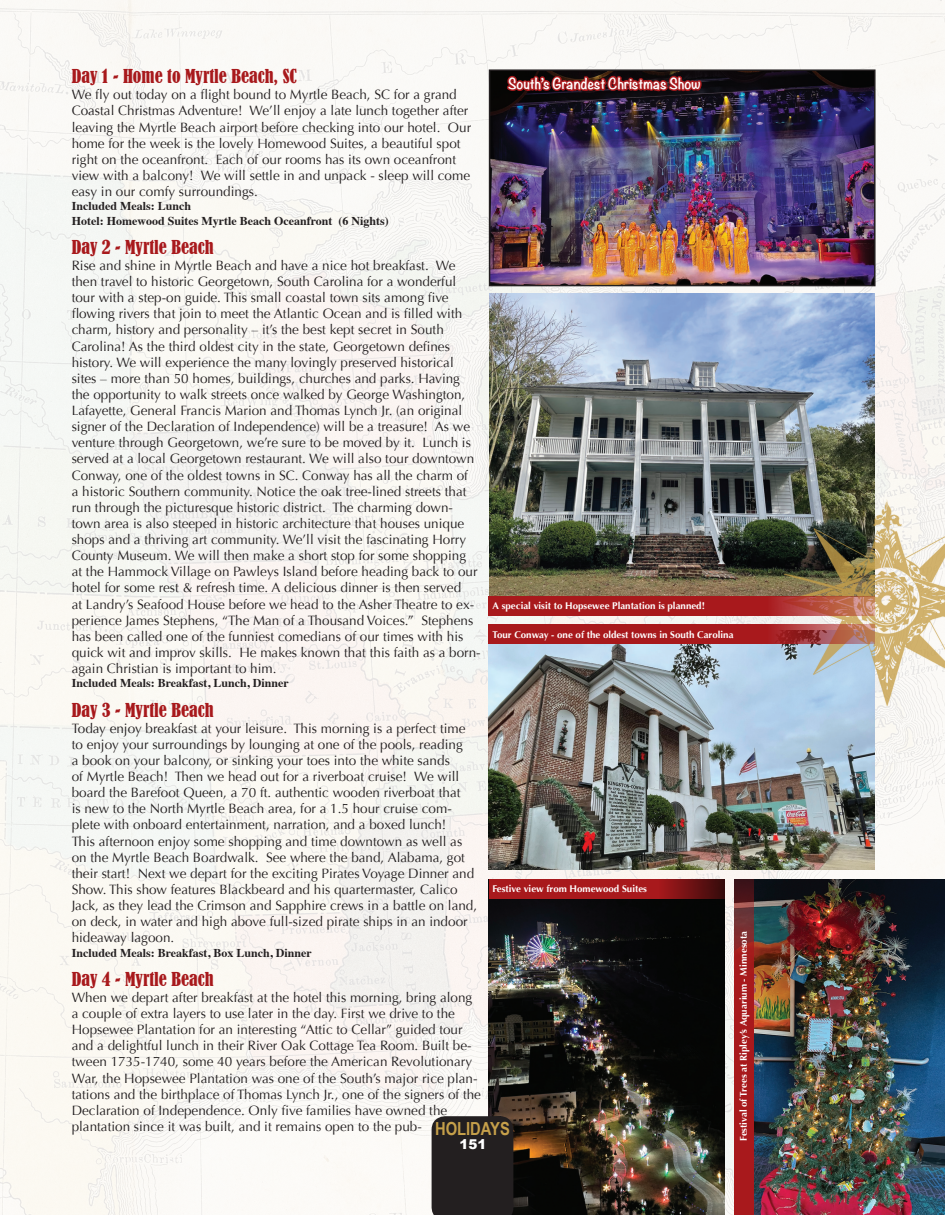
<style>
.page{position:relative;width:945px;height:1215px;background:#fff}
.page>*{position:absolute;margin:0;border:0;box-sizing:border-box;transform-origin:0 0}
.t1{font:condensed 18px "Bernard";color:#a8191c}
.t2{font:700 18px "Arial Narrow";color:#c6a04a}
.t3{font:13.5px/16px "Optima";color:#231f20}
.t4{font:700 13.5px "Noteworthy";color:#fff}
.t5{font:900 13.5px "Arial";color:#fff}
.t6{font:700 12px "Times";color:#231f20}
.t7{font:700 9.75px "Optima";color:#fff}
</style>
<div class="page">
<img style="left:0;top:0;width:945px;height:1215px">
<img style="left:492px;top:72px;width:381px;height:211px">
<div style="left:489px;top:69px;width:387px;height:217px;border:2px solid #231f20"></div>
<img style="left:489px;top:294px;width:386px;height:303px">
<img style="left:489px;top:644px;width:386px;height:226px">
<img style="left:763px;top:493px;width:182px;height:233px">
<img style="left:489px;top:880px;width:236px;height:335px">
<img style="left:753px;top:880px;width:192px;height:335px">
<svg style="left:489px;top:597px;width:386px;height:19px;background:#ad2a28"></svg>
<svg style="left:489px;top:879px;width:235px;height:19px;background:#971719"></svg>
<svg style="left:734px;top:880px;width:19px;height:335px;background:#9b1c1f"></svg>
<svg style="left:489px;top:625px;width:386px;height:19px;background:#a82728"></svg>
<img style="left:504px;top:44px;width:200px;height:115px">
<div style="left:432px;top:1116px;width:81px;height:99px;background:#231f20"></div>
<p class="t1" style="left:72px;top:66px;width:227px">Day 1 - Home to Myrtle Beach, SC</p>
<p class="t3" style="left:72px;top:87px;width:401px">We fly out today on a flight bound to Myrtle Beach, SC for a grand Coastal Christmas Adventure! We’ll enjoy a late lunch together after leaving the Myrtle Beach airport before checking into our hotel. Our home for the week is the lovely Homewood Suites, a beautiful spot right on the oceanfront. Each of our rooms has its own oceanfront view with a balcony! We will settle in and unpack - sleep will come easy in our comfy surroundings.</p>
<p class="t6" style="left:72px;top:195px;width:121px">Included Meals: Lunch</p>
<p class="t6" style="left:72px;top:209px;width:319px">Hotel: Homewood Suites Myrtle Beach Oceanfront (6 Nights)</p>
<p class="t1" style="left:72px;top:236px;width:143px">Day 2 - Myrtle Beach</p>
<p class="t3" style="left:72px;top:258px;width:411px">Rise and shine in Myrtle Beach and have a nice hot breakfast. We then travel to historic Georgetown, South Carolina for a wonderful tour with a step-on guide. This small coastal town sits among five flowing rivers that join to meet the Atlantic Ocean and is filled with charm, history and personality – it’s the best kept secret in South Carolina! As the third oldest city in the state, Georgetown defines history. We will experience the many lovingly preserved historical sites – more than 50 homes, buildings, churches and parks. Having the opportunity to walk streets once walked by George Washington, Lafayette, General Francis Marion and Thomas Lynch Jr. (an original signer of the Declaration of Independence) will be a treasure! As we venture through Georgetown, we’re sure to be moved by it. Lunch is served at a local Georgetown restaurant. We will also tour downtown Conway, one of the oldest towns in SC. Conway has all the charm of<br>a historic Southern community. Notice the oak tree-lined streets that run through the picturesque historic district. The charming down&shy;town area is also steeped in historic architecture that houses unique shops and a thriving art community. We’ll visit the fascinating Horry County Museum. We will then make a short stop for some shopping<br>at the Hammock Village on Pawleys Island before heading back to our hotel for some rest &amp; refresh time. A delicious dinner is then served<br>at Landry’s Seafood House before we head to the Asher Theatre to ex&shy;perience James Stephens, “The Man of a Thousand Voices.” Stephens has been called one of the funniest comedians of our times with his quick wit and improv skills. He makes known that this faith as a born&shy;again Christian is important to him.</p>
<p class="t6" style="left:72px;top:672px;width:219px">Included Meals: Breakfast, Lunch, Dinner</p>
<p class="t1" style="left:72px;top:699px;width:143px">Day 3 - Myrtle Beach</p>
<p class="t3" style="left:72px;top:720px;width:407px">Today enjoy breakfast at your leisure. This morning is a perfect time to enjoy your surroundings by lounging at one of the pools, reading<br>a book on your balcony, or sinking your toes into the white sands<br>of Myrtle Beach! Then we head out for a riverboat cruise! We will board the Barefoot Queen, a 70 ft. authentic wooden riverboat that<br>is new to the North Myrtle Beach area, for a 1.5 hour cruise com&shy;plete with onboard entertainment, narration, and a boxed lunch!<br>This afternoon enjoy some shopping and time downtown as well as on the Myrtle Beach Boardwalk. See where the band, Alabama, got their start! Next we depart for the exciting Pirates Voyage Dinner and Show. This show features Blackbeard and his quartermaster, Calico Jack, as they lead the Crimson and Sapphire crews in a battle on land, on deck, in water and high above full-sized pirate ships in an indoor hideaway lagoon.</p>
<p class="t6" style="left:72px;top:941px;width:242px">Included Meals: Breakfast, Box Lunch, Dinner</p>
<p class="t1" style="left:72px;top:968px;width:143px">Day 4 - Myrtle Beach</p>
<p class="t3" style="left:72px;top:990px;width:411px">When we depart after breakfast at the hotel this morning, bring along a couple of extra layers to use later in the day. First we drive to the Hopsewee Plantation for an interesting “Attic to Cellar” guided tour and a delightful lunch in their River Oak Cottage Tea Room. Built be&shy;tween 1735-1740, some 40 years before the American Revolutionary War, the Hopsewee Plantation was one of the South’s major rice plan&shy;tations and the birthplace of Thomas Lynch Jr., one of the signers of the Declaration of Independence. Only five families have owned the plantation since it was built, and it remains open to the pub-</p>
<p class="t4" style="left:508px;top:72px;width:194px">South’s Grandest Christmas Show</p>
<p class="t7" style="left:493px;top:600px;width:214px">A special visit to Hopsewee Plantation is planned!</p>
<p class="t7" style="left:493px;top:629px;width:243px">Tour Conway - one of the oldest towns in South Carolina</p>
<p class="t7" style="left:493px;top:883px;width:156px">Festive view from Homewood Suites</p>
<p class="t7" style="left:738px;top:1141px;width:211px;rotate:-90deg">Festival of Trees at Ripley’s Aquarium - Minnesota</p>
<p class="t2" style="left:435px;top:1115px;width:76px">HOLIDAYS</p>
<p class="t5" style="left:459px;top:1134px;width:29px">151</p>
</div>
